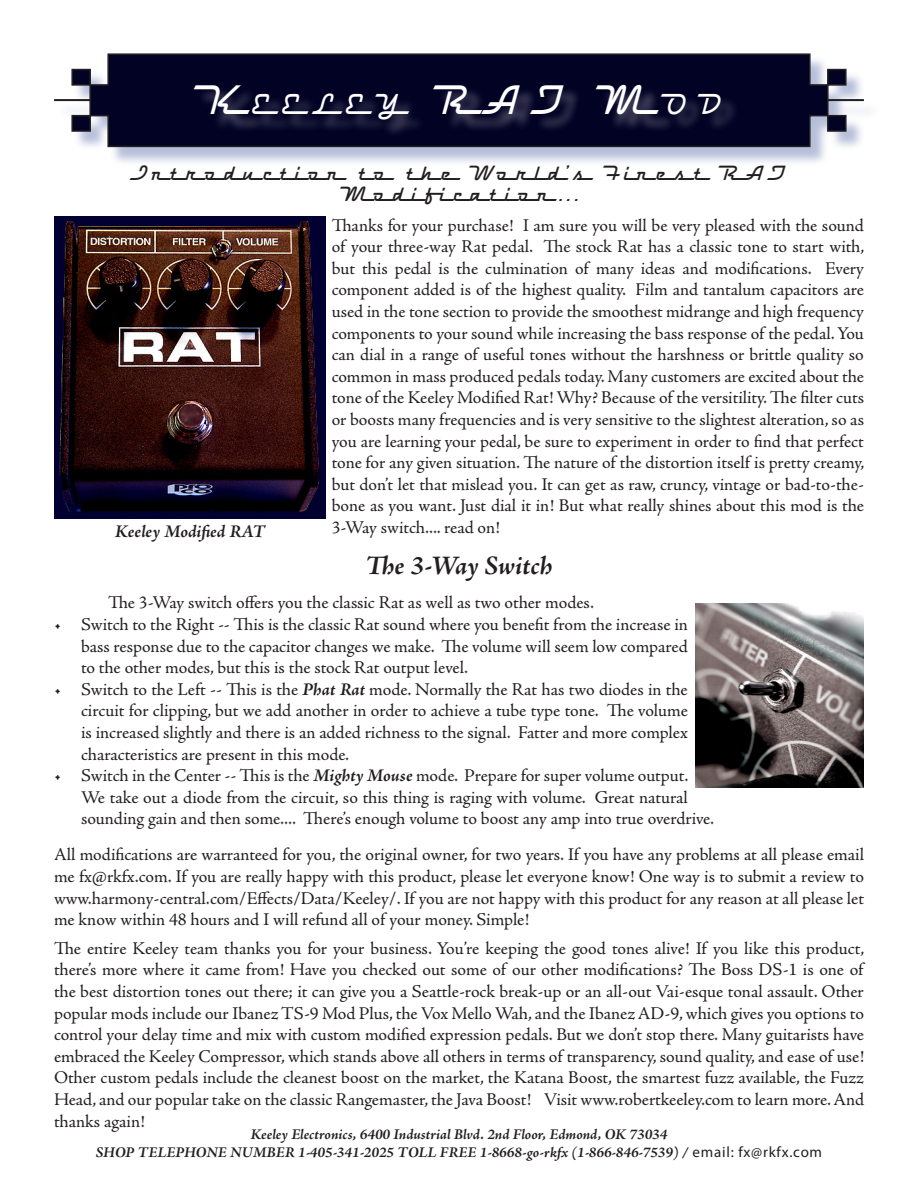
<style>
.page{position:relative;width:918px;height:1188px;background:#fff}
.page>*{position:absolute;margin:0;border:0;box-sizing:border-box;transform-origin:0 0}
.t1{font:italic 700 27px "Adobe Jenson Pro";letter-spacing:-.005em;color:#231f20}
.t2{font:25.2px "Raceway";letter-spacing:.27em;color:#fff;scale:.9 1}
.t3{font:18px/21.6px "Adobe Jenson Pro";letter-spacing:-.005em;color:#231f20;text-align:justify}
.t4{font:18px/21px "Raceway";letter-spacing:.05em;color:#231f20;text-align:center}
.t5{font:italic 700 18px "Adobe Jenson Pro";letter-spacing:-.005em;color:#231f20}
.t6{font:italic 700 15px "Adobe Jenson Pro";color:#231f20}
.s1{font-size:36px}
.s2{font-weight:700;font-style:italic}
.s3{font-family:"Myriad Pro";font-weight:400;font-style:normal}
</style>
<div class="page">
<div style="left:57px;top:55px;width:825px;height:112px;background:#253f8e;opacity:.34"></div>
<svg style="left:54px;top:53px;width:811px;height:95px;background:#2d2d49"></svg>
<div style="left:196px;top:86px;width:544px;height:54px;background:#fff;opacity:.38"></div>
<img style="left:54px;top:216px;width:271px;height:302px">
<img style="left:695px;top:603px;width:169px;height:185px">
<p class="t2" style="left:194px;top:87px;width:591px"><span class="s1">K</span>eeley <span class="s1">RAT M</span>od</p>
<p class="t4" style="left:129px;top:162px;width:661px">Introduction to the World’s Finest RAT<br>Modification...</p>
<p class="t3" style="left:332px;top:215px;width:534px">Thanks for your purchase! I am sure you will be very pleased with the sound of your three-way Rat pedal. The stock Rat has a classic tone to start with, but this pedal is the culmination of many ideas and modifications. Every component added is of the highest quality. Film and tantalum capacitors are used in the tone section to provide the smoothest midrange and high frequency components to your sound while increasing the bass response of the pedal. You can dial in a range of useful tones without the harshness or brittle quality so common in mass produced pedals today. Many customers are excited about the tone of the Keeley Modified Rat! Why? Because of the versitility. The filter cuts or boosts many frequencies and is very sensitive to the slightest alteration, so as you are learning your pedal, be sure to experiment in order to find that perfect tone for any given situation. The nature of the distortion itself is pretty creamy, but don’t let that mislead you. It can get as raw, cruncy, vintage or bad-to-the&shy;bone as you want. Just dial it in! But what really shines about this mod is the 3-Way switch.... read on!</p>
<p class="t5" style="left:115px;top:521px;width:152px">Keeley Modified RAT</p>
<p class="t3" style="left:54px;top:614px;width:9px">•</p>
<p class="t3" style="left:54px;top:679px;width:9px">•</p>
<p class="t3" style="left:54px;top:765px;width:9px">•</p>
<p class="t1" style="left:365px;top:551px;width:189px">The 3-Way Switch</p>
<p class="t3" style="left:108px;top:592px;width:488px">The 3-Way switch offers you the classic Rat as well as two other modes.</p>
<p class="t3" style="left:81px;top:614px;width:608px">Switch to the Right -- This is the classic Rat sound where you benefit from the increase in bass response due to the capacitor changes we make. The volume will seem low compared to the other modes, but this is the stock Rat output level.</p>
<p class="t3" style="left:81px;top:679px;width:608px">Switch to the Left -- This is the <span class="s2">Phat Rat</span> mode. Normally the Rat has two diodes in the circuit for clipping, but we add another in order to achieve a tube type tone. The volume is increased slightly and there is an added richness to the signal. Fatter and more complex characteristics are present in this mode.</p>
<p class="t3" style="left:81px;top:765px;width:635px;text-align:left">Switch in the Center -- This is the <span class="s2">Mighty Mouse</span> mode. Prepare for super volume output.<br>We take out a diode from the circuit, so this thing is raging with volume. Great natural sounding gain and then some.... There’s enough volume to boost any amp into true overdrive.</p>
<p class="t3" style="left:54px;top:844px;width:812px">All modifications are warranteed for you, the original owner, for two years. If you have any problems at all please email me fx@rkfx.com. If you are really happy with this product, please let everyone know! One way is to submit a review to www.harmony-central.com/Effects/Data/Keeley/. If you are not happy with this product for any reason at all please let me know within 48 hours and I will refund all of your money. Simple!</p>
<p class="t3" style="left:54px;top:938px;width:812px">The entire Keeley team thanks you for your business. You’re keeping the good tones alive! If you like this product, there’s more where it came from! Have you checked out some of our other modifications? The Boss DS-1 is one of the best distortion tones out there; it can give you a Seattle-rock break-up or an all-out Vai-esque tonal assault. Other popular mods include our Ibanez TS-9 Mod Plus, the Vox Mello Wah, and the Ibanez AD-9, which gives you options to control your delay time and mix with custom modified expression pedals. But we don’t stop there. Many guitarists have embraced the Keeley Compressor, which stands above all others in terms of transparency, sound quality, and ease of use!<br>Other custom pedals include the cleanest boost on the market, the Katana Boost, the smartest fuzz available, the Fuzz Head, and our popular take on the classic Rangemaster, the Java Boost! Visit www.robertkeeley.com to learn more. And thanks again!</p>
<p class="t6" style="left:250px;top:1126px;width:419px">Keeley Electronics, 6400 Industrial Blvd. 2nd Floor, Edmond, OK 73034</p>
<p class="t6" style="left:96px;top:1144px;width:728px">SHOP TELEPHONE NUMBER 1-405-341-2025 TOLL FREE 1-8668-go-rkfx (1-866-846-7539) / <span class="s3">email: fx@rkfx.com</span></p>
</div>
